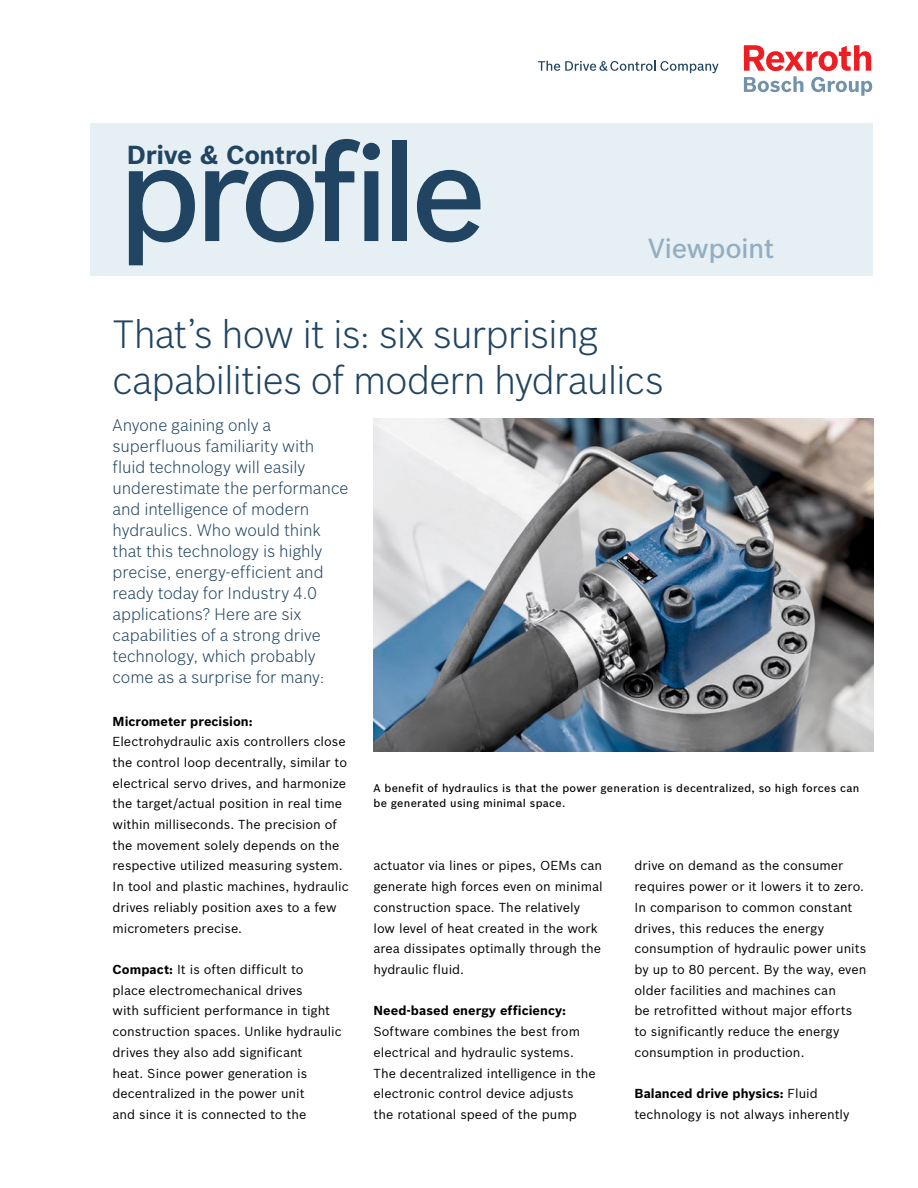
<style>
.page{position:relative;width:918px;height:1188px;background:#fff}
.page>*{position:absolute;margin:0;border:0;box-sizing:border-box;transform-origin:0 0}
.t1{font:500 133.5px "Bosch Sans";letter-spacing:-.065em;color:#204461}
.t2{font:300 38.55px/45.9px "Bosch Sans";letter-spacing:-.025em;color:#204461}
.t3{font:500 27px "Bosch Sans";letter-spacing:-.02em;color:#93adc2}
.t4{font:700 25.5px "Bosch Sans";letter-spacing:-.015em;color:#204461}
.t5{font:300 16.5px/21px "Bosch Sans";letter-spacing:-.005em;color:#204461}
.t6{font:12.75px/20.7px "Bosch Sans";color:#000}
.t7{font:700 12.75px "Bosch Sans";letter-spacing:.005em;color:#000}
.t8{font:500 10.8px/15px "Bosch Sans";letter-spacing:.025em;color:#000}
.s1{font-weight:700}
</style>
<div class="page">
<div style="left:90px;top:123px;width:783px;height:153px;background:#e6eff3"></div>
<svg style="left:538px;top:61px;width:181px;height:12px"></svg>
<svg style="left:744px;top:45px;width:128px;height:51px"></svg>
<img style="left:374px;top:418px;width:499px;height:334px">
<h1 class="t1" style="left:117px;top:110px;width:371px">profile</h1>
<h3 class="t4" style="left:127px;top:139px;width:193px">Drive &amp; Control</h3>
<h3 class="t3" style="left:648px;top:231px;width:128px">Viewpoint</h3>
<h2 class="t2" style="left:112px;top:311px;width:553px">That’s how it is: six surprising capabilities of modern hydraulics</h2>
<p class="t5" style="left:112px;top:415px;width:238px">Anyone gaining only a superfluous familiarity with fluid technology will easily underestimate the performance and intelligence of modern hydraulics. Who would think that this technology is highly precise, energy-efficient and ready today for Industry 4.0 applications? Here are six capabilities of a strong drive technology, which probably come as a surprise for many:</p>
<p class="t7" style="left:112px;top:713px;width:142px">Micrometer precision:</p>
<p class="t6" style="left:112px;top:731px;width:238px">Electrohydraulic axis controllers close the control loop decentrally, similar to electrical servo drives, and harmonize the target/actual position in real time within milliseconds. The precision of the movement solely depends on the respective utilized measuring system.<br>In tool and plastic machines, hydraulic drives reliably position axes to a few micrometers precise.</p>
<p class="t6" style="left:112px;top:959px;width:231px"><span class="s1">Compact:</span> It is often difficult to<br>place electromechanical drives<br>with sufficient performance in tight construction spaces. Unlike hydraulic drives they also add significant<br>heat. Since power generation is decentralized in the power unit<br>and since it is connected to the</p>
<p class="t8" style="left:374px;top:781px;width:487px">A benefit of hydraulics is that the power generation is decentralized, so high forces can be generated using minimal space.</p>
<p class="t6" style="left:634px;top:855px;width:233px">drive on demand as the consumer requires power or it lowers it to zero.<br>In comparison to common constant drives, this reduces the energy consumption of hydraulic power units by up to 80 percent. By the way, even older facilities and machines can<br>be retrofitted without major efforts to significantly reduce the energy consumption in production.</p>
<p class="t6" style="left:634px;top:1083px;width:217px"><span class="s1">Balanced drive physics:</span> Fluid technology is not always inherently</p>
<p class="t6" style="left:374px;top:855px;width:231px">actuator via lines or pipes, OEMs can generate high forces even on minimal construction space. The relatively low level of heat created in the work area dissipates optimally through the hydraulic fluid.</p>
<p class="t7" style="left:374px;top:1003px;width:194px">Need-based energy efficiency:</p>
<p class="t6" style="left:374px;top:1021px;width:224px">Software combines the best from electrical and hydraulic systems.<br>The decentralized intelligence in the electronic control device adjusts the rotational speed of the pump</p>
</div>
